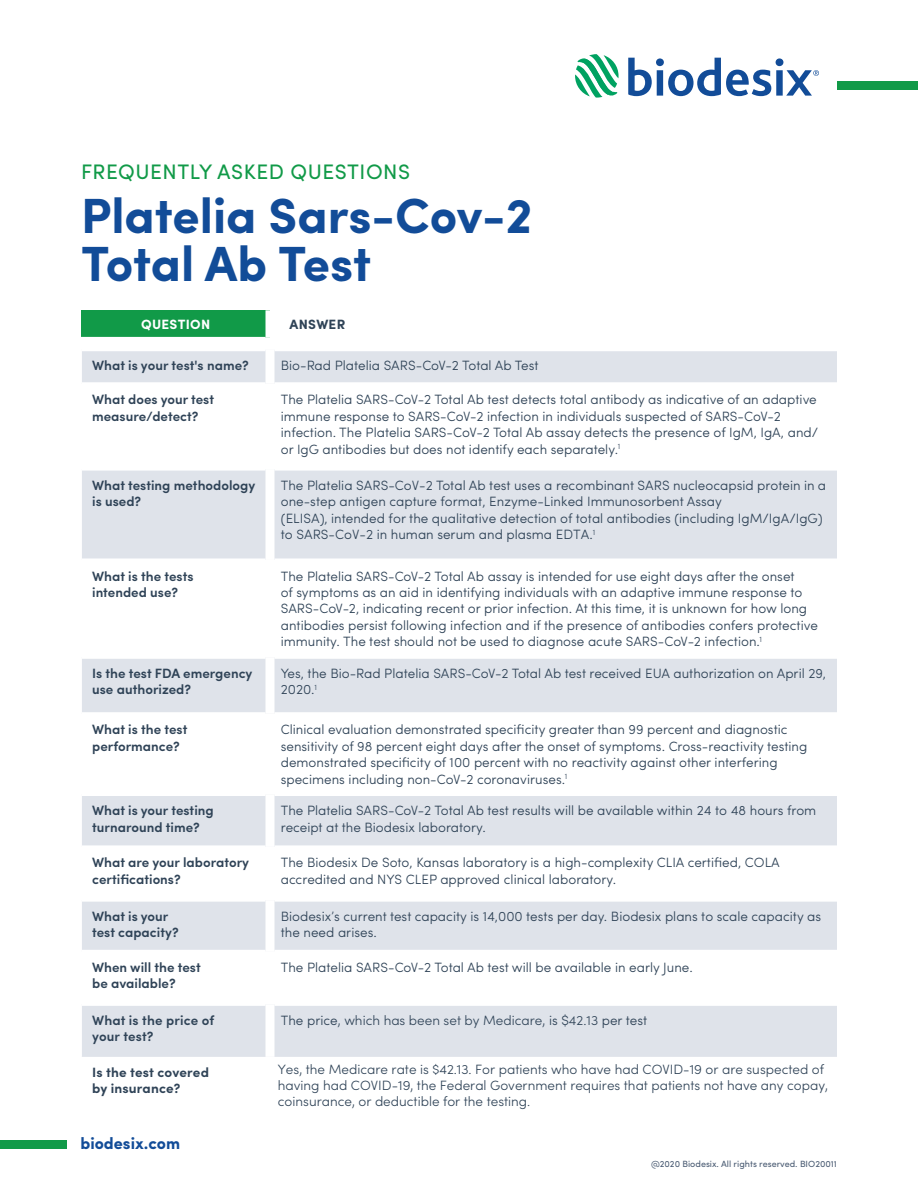
<style>
.page{position:relative;width:918px;height:1188px;background:#fff}
.page>*{position:absolute;margin:0;border:0;box-sizing:border-box;transform-origin:0 0}
.t1{font:700 49.5px/48px "Sofia Pro";color:#124c98}
.t2{font:21px "Sofia Pro";letter-spacing:.025em;color:#119a48}
.t3{font:700 16.5px "Sofia Pro";color:#124c98}
.t4{font:300 13.5px/16.5px "Sofia Pro";color:#2f4357}
.t5{font:600 13.5px/16.5px "Sofia Pro";color:#2f4357}
.t6{font:300 13.5px/16.2px "Sofia Pro";color:#2f4357}
.t7{font:700 13.5px/16.5px "Sofia Pro";letter-spacing:.01em;color:#2f4357}
.t8{font:700 13.5px "Sofia Pro";letter-spacing:.025em;color:#fff}
.t9{font:9px "Sofia Pro";color:#4c5d74}
.s1{font-weight:700}
.s2{font-style:inherit}
</style>
<div class="page">
<div style="left:81px;top:310px;width:185px;height:27px;background:#119a48"></div>
<svg style="left:82px;top:351px;width:755px;height:706px"></svg>
<hr style="left:82px;top:558px;width:184px;height:3px;background:#fff">
<hr style="left:274px;top:558px;width:563px;height:3px;background:#fff">
<hr style="left:82px;top:656px;width:184px;height:3px;background:#fff">
<hr style="left:274px;top:656px;width:563px;height:3px;background:#fff">
<hr style="left:274px;top:712px;width:563px;height:3px;background:#fff">
<hr style="left:274px;top:793px;width:563px;height:3px;background:#fff">
<hr style="left:274px;top:845px;width:563px;height:3px;background:#fff">
<hr style="left:274px;top:899px;width:563px;height:3px;background:#fff">
<hr style="left:274px;top:950px;width:563px;height:3px;background:#fff">
<hr style="left:274px;top:1003px;width:563px;height:3px;background:#fff">
<hr style="left:82px;top:382px;width:184px;height:3px;background:#fff">
<hr style="left:274px;top:382px;width:563px;height:3px;background:#fff">
<hr style="left:82px;top:468px;width:184px;height:3px;background:#fff">
<hr style="left:274px;top:468px;width:563px;height:3px;background:#fff">
<hr style="left:82px;top:712px;width:184px;height:3px;background:#fff">
<hr style="left:82px;top:793px;width:184px;height:3px;background:#fff">
<hr style="left:82px;top:845px;width:184px;height:3px;background:#fff">
<hr style="left:82px;top:899px;width:184px;height:3px;background:#fff">
<hr style="left:82px;top:950px;width:184px;height:3px;background:#fff">
<hr style="left:82px;top:1003px;width:184px;height:3px;background:#fff">
<div style="left:266px;top:350px;width:8px;height:34px;background:#fff"></div>
<div style="left:266px;top:384px;width:8px;height:85px;background:#fff"></div>
<div style="left:266px;top:469px;width:8px;height:91px;background:#fff"></div>
<div style="left:266px;top:560px;width:8px;height:97px;background:#fff"></div>
<div style="left:266px;top:657px;width:8px;height:57px;background:#fff"></div>
<div style="left:266px;top:714px;width:8px;height:81px;background:#fff"></div>
<div style="left:266px;top:795px;width:8px;height:52px;background:#fff"></div>
<div style="left:266px;top:847px;width:8px;height:53px;background:#fff"></div>
<div style="left:266px;top:900px;width:8px;height:51px;background:#fff"></div>
<div style="left:266px;top:951px;width:8px;height:53px;background:#fff"></div>
<div style="left:266px;top:1004px;width:8px;height:53px;background:#fff"></div>
<svg style="left:628px;top:58px;width:191px;height:38px"></svg>
<svg style="left:575px;top:54px;width:44px;height:44px"></svg>
<div style="left:837px;top:81px;width:81px;height:9px;background:#119a48"></div>
<div style="left:0;top:1140px;width:67px;height:8px;background:#119a48"></div>
<h2 class="t2" style="left:81px;top:156px;width:331px">FREQUENTLY ASKED QUESTIONS</h2>
<h1 class="t1" style="left:81px;top:189px;width:453px">Platelia Sars-Cov-2<br>Total Ab Test</h1>
<p class="t8" style="left:141px;top:314px;width:71px">QUESTION</p>
<p class="t7" style="left:289px;top:315px;width:57px">ANSWER</p>
<p class="t5" style="left:92px;top:356px;width:158px">What is your test<span class="s1">'</span>s name?</p>
<p class="t4" style="left:281px;top:356px;width:259px">Bio-Rad Platelia SARS-CoV-2 Total Ab Test</p>
<p class="t5" style="left:92px;top:390px;width:123px">What does your test measure/detect?</p>
<p class="t4" style="left:281px;top:390px;width:539px">The Platelia SARS-CoV-2 Total Ab test detects total antibody as indicative of an adaptive immune response to SARS-CoV-2 infection in individuals suspected of SARS-CoV-2 infection. The Platelia SARS-CoV-2 Total Ab assay detects the presence of IgM, IgA, and/ or IgG antibodies but does not identify each separately.<sup>1</sup></p>
<p class="t5" style="left:92px;top:476px;width:165px">What testing methodology is used?</p>
<p class="t4" style="left:281px;top:476px;width:547px">The Platelia SARS-CoV-2 Total Ab test uses a recombinant SARS nucleocapsid protein in a one-step antigen capture format, Enzyme-Linked Immunosorbent Assay<br>(ELISA), intended for the qualitative detection of total antibodies (including IgM/IgA/IgG) to SARS-CoV-2 in human serum and plasma EDTA.<sup>1</sup></p>
<p class="t5" style="left:92px;top:567px;width:103px">What is the tests intended use?</p>
<p class="t4" style="left:281px;top:567px;width:539px">The Platelia SARS-CoV-2 Total Ab assay is intended for use eight days after the onset<br>of symptoms as an aid in identifying individuals with an adaptive immune response to SARS-CoV-2, indicating recent or prior infection. At this time, it is unknown for how long antibodies persist following infection and if the presence of antibodies confers protective immunity. The test should not be used to diagnose acute SARS-CoV-2 infection.<sup>1</sup></p>
<p class="t5" style="left:92px;top:664px;width:162px">Is the test FDA emergency use authorized?</p>
<p class="t4" style="left:281px;top:664px;width:547px">Yes, the Bio-Rad Platelia SARS-CoV-2 Total Ab test received EUA authorization on April 29,<br>2020.<sup>1</sup></p>
<p class="t5" style="left:92px;top:720px;width:97px">What is the test performance?</p>
<p class="t4" style="left:281px;top:720px;width:528px">Clinical evaluation demonstrated specificity greater than 99 percent and diagnostic sensitivity of 98 percent eight days after the onset of symptoms. Cross-reactivity testing demonstrated specificity of 100 percent with no reactivity against other interfering specimens including non-CoV-2 coronaviruses.<sup>1</sup></p>
<p class="t5" style="left:92px;top:801px;width:123px">What is your testing turnaround time?</p>
<p class="t4" style="left:281px;top:801px;width:537px">The Platelia SARS-CoV-2 Total Ab test results will be available within 24 to 48 hours from receipt at the Biodesix laboratory.</p>
<p class="t5" style="left:92px;top:854px;width:158px">What are your laboratory certifications?</p>
<p class="t4" style="left:281px;top:854px;width:501px">The Biodesix De Soto, Kansas laboratory is a high-complexity CLIA certified, COLA accredited and NYS CLEP approved clinical laboratory.</p>
<p class="t5" style="left:92px;top:907px;width:88px">What is your test capacity?</p>
<p class="t4" style="left:281px;top:907px;width:542px">Biodesix’s current test capacity is 14,000 tests per day. Biodesix plans to scale capacity as the need arises.</p>
<p class="t5" style="left:92px;top:958px;width:110px">When will the test be available?</p>
<p class="t4" style="left:281px;top:958px;width:414px">The Platelia SARS-CoV-2 Total Ab test will be available in early June.</p>
<p class="t5" style="left:92px;top:1011px;width:124px">What is the price of your test?</p>
<p class="t6" style="left:281px;top:1011px;width:368px"><span class="s2">The price</span>, which has been set by Medicare, <span class="s2">is $</span>42.13 <span class="s2">per test</span></p>
<p class="t7" style="left:92px;top:1062px;width:118px">Is the test covered by insurance?</p>
<p class="t6" style="left:278px;top:1060px;width:552px">Yes, the Medicare rate is $42.13. For patients who have had COVID-19 or are suspected of having had COVID-19, the Federal Government requires that patients not have any copay, coinsurance, or deductible for the testing.</p>
<p class="t3" style="left:80px;top:1131px;width:101px">biodesix.com</p>
<p class="t9" style="left:651px;top:1158px;width:187px">@2020 Biodesix. All rights reserved. BIO20011</p>
</div>
